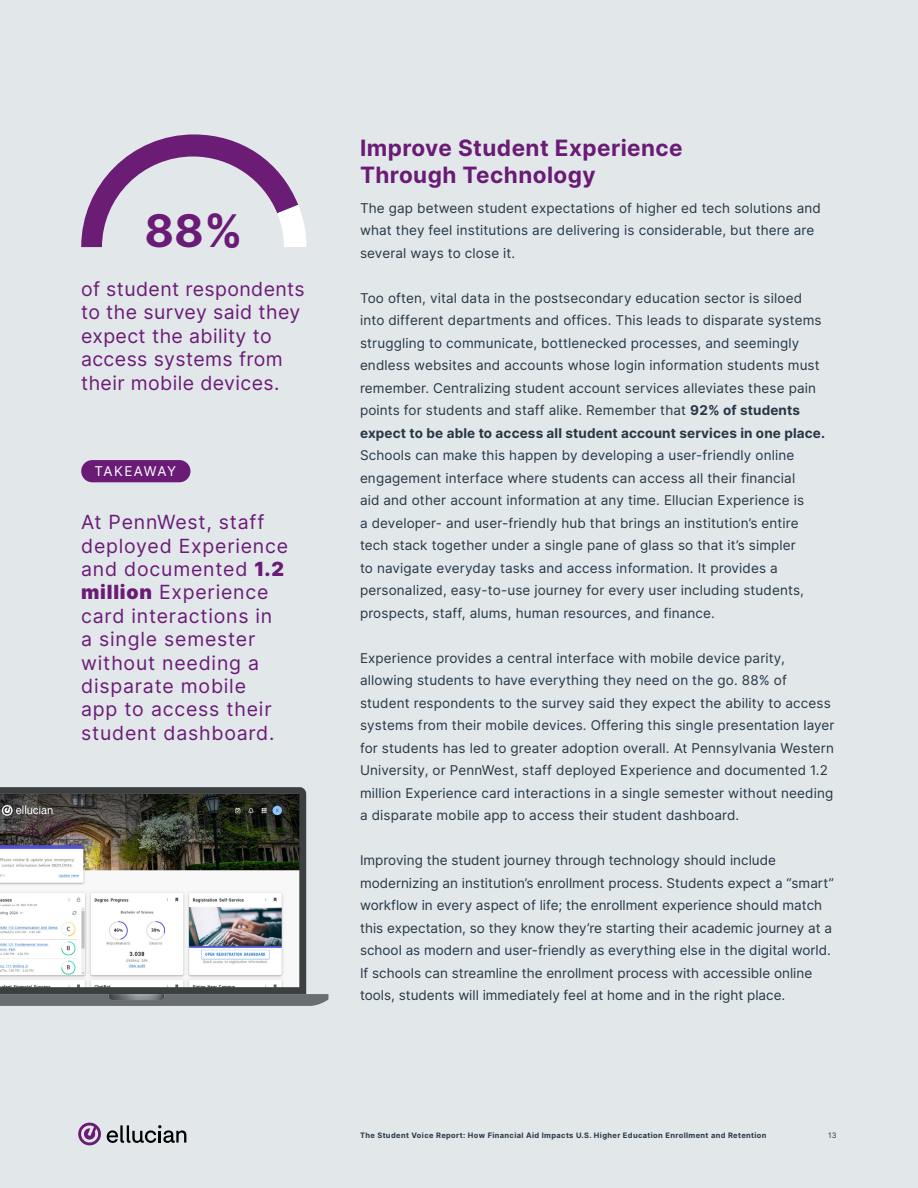
<style>
.page{position:relative;width:918px;height:1188px;background:#e2e7ea}
.page>*{position:absolute;margin:0;border:0;box-sizing:border-box;transform-origin:0 0}
.t1{font:700 45px "Inter";color:#6a1b76}
.t2{font:700 22.5px/27px "Inter";letter-spacing:.02em;color:#6a1b76}
.t3{font:19.5px/23.4px "Inter";letter-spacing:.04em;color:#6a1b76}
.t4{font:19.5px/23.4px "Inter";letter-spacing:.02em;color:#6a1b76}
.t5{font:13.5px/22.5px "Inter";letter-spacing:.01em;color:#253846}
.t6{font:13.5px "Inter";letter-spacing:.055em;color:#fff}
.t7{font:700 7.5px "Inter";letter-spacing:.05em;color:#253846}
.t8{font:7.5px "Inter";color:#253846}
.s1{font-weight:900}
.s2{font-weight:700}
</style>
<div class="page">
<svg style="left:81px;top:134px;width:225px;height:113px"></svg>
<div style="left:81px;top:460px;width:109px;height:22px;background:#6a1b76;border-radius:11px"></div>
<svg style="left:78px;top:1122px;width:108px;height:24px"></svg>
<img style="left:0;top:787px;width:306px;height:207px">
<svg style="left:0;top:994px;width:328px;height:12px;background:#6a7073"></svg>
<img style="left:109px;top:994px;width:55px;height:6px">
<p class="t1" style="left:145px;top:198px;width:100px">88%</p>
<p class="t4" style="left:81px;top:277px;width:225px">of student respondents to the survey said they expect the ability to access systems from their mobile devices.</p>
<p class="t6" style="left:94px;top:462px;width:83px">TAKEAWAY</p>
<p class="t3" style="left:81px;top:510px;width:208px">At PennWest, staff deployed Experience and documented <span class="s1">1.2 million</span> Experience card interactions in a single semester without needing a disparate mobile<br>app to access their student dashboard.</p>
<p class="t2" style="left:360px;top:134px;width:324px">Improve Student Experience<br>Through Technology</p>
<p class="t5" style="left:360px;top:196px;width:462px">The gap between student expectations of higher ed tech solutions and what they feel institutions are delivering is considerable, but there are several ways to close it.</p>
<p class="t5" style="left:360px;top:286px;width:467px">Too often, vital data in the postsecondary education sector is siloed into different departments and offices. This leads to disparate systems struggling to communicate, bottlenecked processes, and seemingly endless websites and accounts whose login information students must remember. Centralizing student account services alleviates these pain points for students and staff alike. Remember that <span class="s2">92% of students expect to be able to access all student account services in one place.<br></span>Schools can make this happen by developing a user-friendly online engagement interface where students can access all their financial<br>aid and other account information at any time. Ellucian Experience is<br>a developer- and user-friendly hub that brings an institution’s entire tech stack together under a single pane of glass so that it’s simpler<br>to navigate everyday tasks and access information. It provides a personalized, easy-to-use journey for every user including students, prospects, staff, alums, human resources, and finance.</p>
<p class="t5" style="left:360px;top:646px;width:476px">Experience provides a central interface with mobile device parity, allowing students to have everything they need on the go. 88% of student respondents to the survey said they expect the ability to access systems from their mobile devices. Offering this single presentation layer for students has led to greater adoption overall. At Pennsylvania Western University, or PennWest, staff deployed Experience and documented 1.2 million Experience card interactions in a single semester without needing a disparate mobile app to access their student dashboard.</p>
<p class="t5" style="left:360px;top:849px;width:475px">Improving the student journey through technology should include modernizing an institution’s enrollment process. Students expect a “smart” workflow in every aspect of life; the enrollment experience should match this expectation, so they know they’re starting their academic journey at a school as modern and user-friendly as everything else in the digital world.<br>If schools can streamline the enrollment process with accessible online tools, students will immediately feel at home and in the right place.</p>
<p class="t7" style="left:360px;top:1129px;width:408px">The Student Voice Report: How Financial Aid Impacts U.S. Higher Education Enrollment and Retention</p>
<p class="t8" style="left:828px;top:1129px;width:10px">13</p>
</div>
